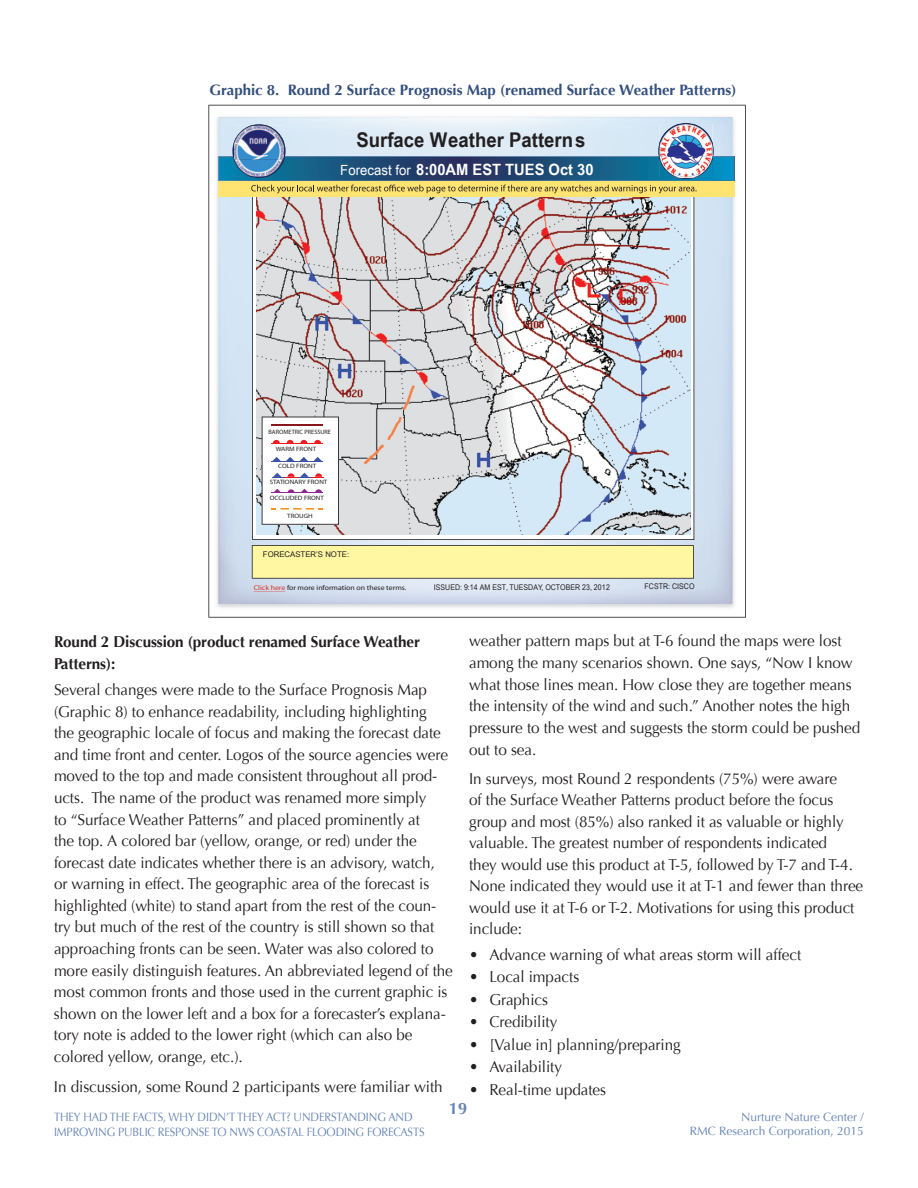
<style>
.page{position:relative;width:918px;height:1188px;background:#fff}
.page>*{position:absolute;margin:0;border:0;box-sizing:border-box;transform-origin:0 0}
.t1{font:700 20.25px "Arial Narrow";color:#231f20;scale:1.12 1}
.t2{font:700 16.5px "Optima";color:#6483b4}
.t3{font:15.75px/21.6px "Optima";letter-spacing:-.005em;color:#231f20}
.t4{font:700 15.75px/21.8px "Optima";letter-spacing:-.005em;color:#231f20}
.t5{font:700 15.6px "Arial Narrow";color:#fff;scale:1.15 1}
.t6{font:700 15px "Optima";color:#334f7d}
.t7{font:12px "Optima";color:#6483b4;scale:.92 1}
.t8{font:12px/13.5px "Optima";color:#6483b4;text-align:right}
.t9{font:7.8px "Arial Narrow";color:#231f20;scale:1.1 1}
.t10{font:7.8px "Arial Narrow";color:#231f20;scale:1.22 1}
.t11{font:7.05px "Myriad Pro";color:#231f20;scale:1.11 1}
.t12{font:6.3px "Myriad Pro";color:#231f20;scale:1.11 1}
.t13{font:6.3px "Myriad Pro";color:#231f20}
.s1{font-weight:400;font-size:14.1px}
.s2{color:#de3126}
</style>
<div class="page">
<svg style="left:208px;top:105px;width:538px;height:513px"></svg>
<img style="left:213px;top:113px;width:525px;height:22px">
<img style="left:213px;top:135px;width:22px;height:476px">
<img style="left:716px;top:135px;width:22px;height:476px">
<img style="left:235px;top:604px;width:481px;height:7px">
<img style="left:218px;top:117px;width:515px;height:6px">
<img style="left:218px;top:196px;width:23px;height:408px">
<img style="left:265px;top:540px;width:397px;height:64px">
<img style="left:710px;top:196px;width:23px;height:408px">
<img style="left:241px;top:196px;width:24px;height:408px">
<img style="left:662px;top:196px;width:48px;height:408px">
<svg style="left:252px;top:196px;width:442px;height:344px"></svg>
<img style="left:256px;top:196px;width:434px;height:339px">
<div style="left:218px;top:181px;width:516px;height:15px;background:#ffe471"></div>
<svg style="left:252px;top:545px;width:442px;height:34px;background:#f3ec9c"></svg>
<svg style="left:262px;top:417px;width:77px;height:108px"></svg>
<svg style="left:254px;top:591px;width:31px;height:1px"></svg>
<svg style="left:218px;top:123px;width:516px;height:70px;background:#97acb1"></svg>
<p class="t6" style="left:210px;top:81px;width:528px">Graphic 8. Round 2 Surface Prognosis Map (renamed Surface Weather Patterns)</p>
<p class="t1" style="left:356px;top:125px;width:206px">Surface Weather Patterns</p>
<p class="t5" style="left:340px;top:157px;width:222px"><span class="s1">Forecast for</span> 8:00AM EST TUES Oct 30</p>
<p class="t13" style="left:269px;top:428px;width:64px">BAROMETRIC PRESSURE</p>
<p class="t12" style="left:278px;top:462px;width:36px">COLD FRONT</p>
<p class="t12" style="left:270px;top:478px;width:53px">STATIONARY FRONT</p>
<p class="t12" style="left:270px;top:494px;width:50px">OCCLUDED FRONT</p>
<p class="t12" style="left:287px;top:512px;width:24px">TROUGH</p>
<p class="t12" style="left:276px;top:445px;width:38px">WARM FRONT</p>
<p class="t10" style="left:263px;top:548px;width:72px">FORECASTER’S NOTE:</p>
<p class="t11" style="left:254px;top:584px;width:139px"><span class="s2">Click here</span> for more information on these terms.</p>
<p class="t9" style="left:434px;top:582px;width:162px">ISSUED: 9:14 AM EST, TUESDAY, OCTOBER 23, 2012</p>
<p class="t9" style="left:645px;top:581px;width:47px">FCSTR: CISCO</p>
<p class="t4" style="left:54px;top:631px;width:367px">Round 2 Discussion (product renamed Surface Weather<br>Patterns):</p>
<p class="t3" style="left:54px;top:679px;width:400px">Several changes were made to the Surface Prognosis Map (Graphic 8) to enhance readability, including highlighting<br>the geographic locale of focus and making the forecast date and time front and center. Logos of the source agencies were moved to the top and made consistent throughout all prod&shy;ucts. The name of the product was renamed more simply<br>to “Surface Weather Patterns” and placed prominently at<br>the top. A colored bar (yellow, orange, or red) under the forecast date indicates whether there is an advisory, watch,<br>or warning in effect. The geographic area of the forecast is highlighted (white) to stand apart from the rest of the coun&shy;try but much of the rest of the country is still shown so that approaching fronts can be seen. Water was also colored to more easily distinguish features. An abbreviated legend of the most common fronts and those used in the current graphic is shown on the lower left and a box for a forecaster’s explana&shy;tory note is added to the lower right (which can also be colored yellow, orange, etc.).</p>
<p class="t3" style="left:54px;top:1076px;width:390px">In discussion, some Round 2 participants were familiar with</p>
<p class="t3" style="left:469px;top:630px;width:393px">weather pattern maps but at T-6 found the maps were lost among the many scenarios shown. One says, “Now I know what those lines mean. How close they are together means the intensity of the wind and such.” Another notes the high pressure to the west and suggests the storm could be pushed out to sea.</p>
<p class="t3" style="left:469px;top:768px;width:396px">In surveys, most Round 2 respondents (75%) were aware<br>of the Surface Weather Patterns product before the focus group and most (85%) also ranked it as valuable or highly valuable. The greatest number of respondents indicated<br>they would use this product at T-5, followed by T-7 and T-4.<br>None indicated they would use it at T-1 and fewer than three would use it at T-6 or T-2. Motivations for using this product include:</p>
<p class="t3" style="left:469px;top:944px;width:334px">• Advance warning of what areas storm will affect</p>
<p class="t3" style="left:469px;top:966px;width:112px">• Local impacts</p>
<p class="t3" style="left:469px;top:989px;width:80px">• Graphics</p>
<p class="t3" style="left:469px;top:1011px;width:90px">• Credibility</p>
<p class="t3" style="left:469px;top:1034px;width:213px">• [Value in] planning/preparing</p>
<p class="t3" style="left:469px;top:1056px;width:94px">• Availability</p>
<p class="t3" style="left:469px;top:1079px;width:139px">• Real-time updates</p>
<p class="t7" style="left:54px;top:1110px;width:15px">They</p>
<p class="t7" style="left:84px;top:1110px;width:37px">Had the</p>
<p class="t7" style="left:133px;top:1110px;width:14px">Facts</p>
<p class="t7" style="left:163px;top:1110px;width:89px">, Why Didn’t they</p>
<p class="t7" style="left:266px;top:1110px;width:48px">Act? Understanding</p>
<p class="t7" style="left:388px;top:1110px;width:10px">and</p>
<p class="t7" style="left:54px;top:1125px;width:12px">Improving</p>
<p class="t7" style="left:118px;top:1125px;width:14px">Public</p>
<p class="t7" style="left:158px;top:1125px;width:16px">Response</p>
<p class="t7" style="left:212px;top:1125px;width:66px">to NWS Coastal</p>
<p class="t7" style="left:307px;top:1125px;width:15px">Flooding</p>
<p class="t7" style="left:367px;top:1125px;width:14px">Forecasts</p>
<p class="t2" style="left:449px;top:1098px;width:20px">19</p>
<p class="t8" style="left:690px;top:1111px;width:176px">Nurture Nature Center /<br>RMC Research Corporation, 2015</p>
</div>
